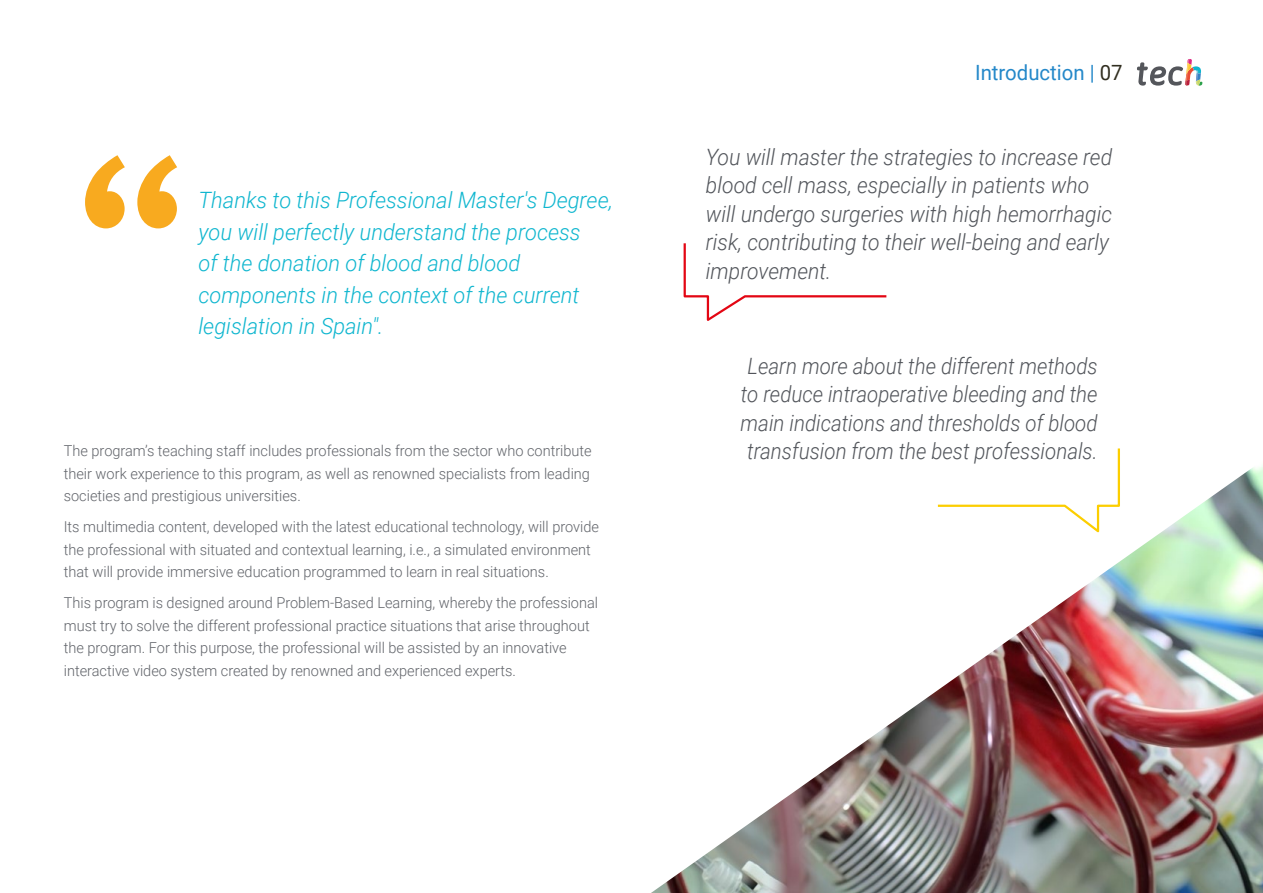
<style>
.page{position:relative;width:1263px;height:893px;background:#fff}
.page>*{position:absolute;margin:0;border:0;box-sizing:border-box;transform-origin:0 0}
.t1{font:italic 300 22.5px/28.5px "Roboto";color:#52555b;scale:.94 1}
.t2{font:italic 300 22.5px/31.5px "Roboto";color:#0fb6cf}
.t3{font:italic 300 22.5px/28.5px "Roboto";color:#52555b;text-align:center;scale:.91 1}
.t4{font:21px "Roboto";color:#2488c9}
.t5{font:300 15px/22.5px "Roboto";color:#61646a}
.s1{color:#312e20}
</style>
<div class="page">
<svg style="left:85px;top:155px;width:92px;height:73px"></svg>
<img style="left:651px;top:465px;width:612px;height:428px">
<svg style="left:936px;top:448px;width:185px;height:88px"></svg>
<svg style="left:683px;top:243px;width:204px;height:78px"></svg>
<svg style="left:1137px;top:59px;width:65px;height:27px"></svg>
<h1 class="t2" style="left:198px;top:184px;width:416px">Thanks to this Professional Master's Degree, you will perfectly understand the process<br>of the donation of blood and blood components in the context of the current legislation in Spain".</h1>
<p class="t5" style="left:64px;top:439px;width:529px;text-align:justify">The program’s teaching staff includes professionals from the sector who contribute their work experience to this program, as well as renowned specialists from leading societies and prestigious universities.</p>
<p class="t5" style="left:64px;top:515px;width:537px">Its multimedia content, developed with the latest educational technology, will provide the professional with situated and contextual learning, i.e., a simulated environment that will provide immersive education programmed to learn in real situations.</p>
<p class="t5" style="left:64px;top:591px;width:536px">This program is designed around Problem-Based Learning, whereby the professional must try to solve the different professional practice situations that arise throughout the program. For this purpose, the professional will be assisted by an innovative interactive video system created by renowned and experienced experts.</p>
<h2 class="t4" style="left:975px;top:57px;width:149px">Introduction | <span class="s1">07</span></h2>
<h1 class="t1" style="left:706px;top:142px;width:434px">You will master the strategies to increase red blood cell mass, especially in patients who will undergo surgeries with high hemorrhagic risk, contributing to their well-being and early improvement.</h1>
<h1 class="t3" style="left:740px;top:351px;width:394px">Learn more about the different methods to reduce intraoperative bleeding and the main indications and thresholds of blood transfusion from the best professionals.</h1>
</div>
